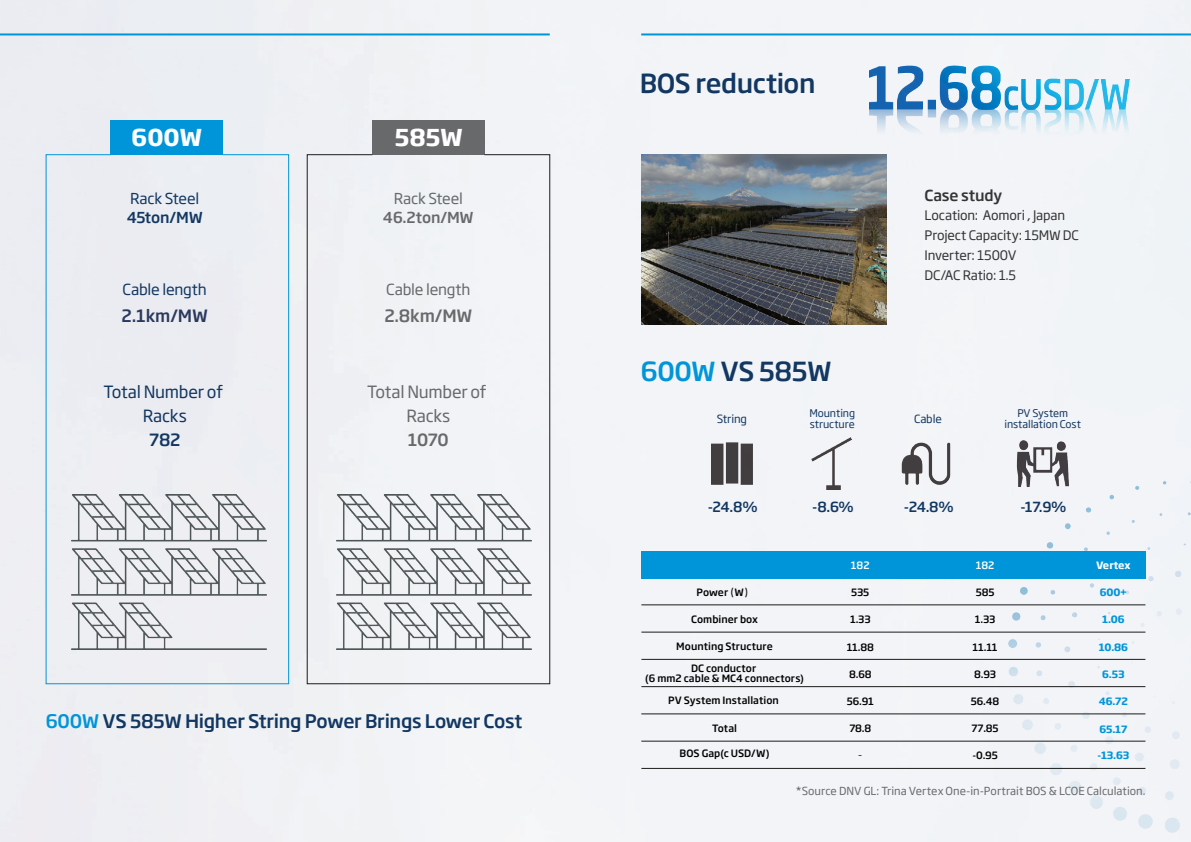
<style>
.page{position:relative;width:1191px;height:842px;background:#f2f4f7}
.page>*{position:absolute;margin:0;border:0;box-sizing:border-box;transform-origin:0 0}
.t1{font:500 26px "Soho Gothic Pro";letter-spacing:-.02em;color:#123761}
.t2{font:700 23px "Soho Gothic Pro";letter-spacing:-.005em;color:#fff}
.t3{font:500 18.5px "Soho Gothic Pro";letter-spacing:-.02em;color:#123761}
.t4{font:500 16.8px "Soho Gothic Pro";color:#2a395e}
.t5{font:500 16.8px "Soho Gothic Pro";color:#67696b}
.t6{font:16.7px/24px "Soho Gothic Pro";letter-spacing:-.015em;color:#123761;text-align:center}
.t7{font:16.7px/24px "Soho Gothic Pro";letter-spacing:-.015em;color:#67696b;text-align:center}
.t8{font:500 16.7px "Soho Gothic Pro";color:#67696b}
.t9{font:500 16.7px "Soho Gothic Pro";color:#123761}
.t10{font:15.1px "Soho Gothic Pro";letter-spacing:-.015em;color:#123761}
.t11{font:15.1px "Soho Gothic Pro";letter-spacing:-.015em;color:#67696b}
.t12{font:500 15px "Soho Gothic Pro";letter-spacing:-.005em;color:#343434}
.t13{font:500 14.9px "Soho Gothic Pro";letter-spacing:-.01em;color:#67696b}
.t14{font:14.9px "Soho Gothic Pro";letter-spacing:-.015em;color:#123761}
.t15{font:14.9px "Soho Gothic Pro";letter-spacing:-.015em;color:#67696b}
.t16{font:500 14.9px "Soho Gothic Pro";letter-spacing:-.02em;color:#123761}
.t17{font:500 13.8px "Soho Gothic Pro";color:#123761}
.t18{font:13px/20px "Soho Gothic Pro";letter-spacing:-.01em;color:#343434}
.t19{font:300 12px "Soho Gothic Pro";color:#030303}
.t20{font:11.2px "Soho Gothic Pro";letter-spacing:-.01em;color:#123761}
.t21{font:11px "Soho Gothic Pro";color:#67696b}
.t22{font:10.5px/11.7px "Soho Gothic Pro";letter-spacing:-.005em;color:#123761}
.t23{font:500 10px/21.9px "Soho Gothic Pro";letter-spacing:.005em;color:#030303;text-align:center}
.t24{font:700 10px "Soho Gothic Pro";letter-spacing:-.02em;color:#0095d9}
.t25{font:500 10px "Soho Gothic Pro";letter-spacing:-.01em;color:#fff}
.t26{font:700 10px "Soho Gothic Pro";letter-spacing:-.01em;color:#fff}
.s1{color:#0095d9}
.s2{font-family:"HY Qi Hei X1 FEW";font-weight:400}
</style>
<div class="page">
<div style="left:1008px;top:480px;width:183px;height:352px;background:#f2f4f7"></div>
<hr style="left:641px;top:33px;width:550px;height:2px;background:#0095d9">
<hr style="left:0;top:33px;width:550px;height:2px;background:#0095d9">
<img style="left:641px;top:154px;width:245px;height:171px">
<img style="left:712px;top:438px;width:357px;height:51px">
<div style="left:641px;top:552px;width:504px;height:27px;background:#0095d9"></div>
<hr style="left:641px;top:605px;width:504px;height:1px;background:#1b1b1a">
<hr style="left:641px;top:632px;width:504px;height:1px;background:#1b1b1a">
<hr style="left:641px;top:659px;width:504px;height:1px;background:#1b1b1a">
<hr style="left:641px;top:686px;width:504px;height:1px;background:#1b1b1a">
<hr style="left:641px;top:714px;width:504px;height:1px;background:#1b1b1a">
<hr style="left:641px;top:741px;width:504px;height:1px;background:#1b1b1a">
<hr style="left:641px;top:768px;width:504px;height:1px;background:#1b1b1a">
<div style="left:46px;top:154px;width:243px;height:530px;background:#ebeef3"></div>
<div style="left:111px;top:120px;width:112px;height:35px;background:#0095d9"></div>
<div style="left:372px;top:120px;width:112px;height:35px;background:#67696b"></div>
<div style="left:307px;top:154px;width:243px;height:530px;background:#f1f3f6"></div>
<img style="left:72px;top:495px;width:194px;height:155px">
<img style="left:337px;top:495px;width:194px;height:155px">
<img style="left:870px;top:65px;width:259px;height:70px">
<h2 class="t2" style="left:132px;top:120px;width:72px">600W</h2>
<h2 class="t2" style="left:395px;top:119px;width:70px">585W</h2>
<h3 class="t14" style="left:130px;top:187px;width:70px">Rack Steel</h3>
<h3 class="t16" style="left:127px;top:206px;width:78px">45ton/MW</h3>
<h3 class="t15" style="left:394px;top:187px;width:70px">Rack Steel</h3>
<h3 class="t13" style="left:383px;top:206px;width:92px">46.2ton/MW</h3>
<h3 class="t10" style="left:123px;top:278px;width:86px">Cable length</h3>
<h3 class="t4" style="left:122px;top:302px;width:88px">2.1km/MW</h3>
<h3 class="t11" style="left:386px;top:278px;width:86px">Cable length</h3>
<h3 class="t5" style="left:384px;top:302px;width:89px">2.8km/MW</h3>
<h3 class="t6" style="left:103px;top:378px;width:121px">Total Number of<br>Racks</h3>
<h3 class="t9" style="left:149px;top:426px;width:33px">782</h3>
<h3 class="t7" style="left:367px;top:378px;width:121px">Total Number of<br>Racks</h3>
<h3 class="t8" style="left:408px;top:426px;width:42px">1070</h3>
<h3 class="t3" style="left:46px;top:706px;width:478px"><span class="s1">600W</span> VS 585W Higher String Power Brings Lower Cost</h3>
<h1 class="t1" style="left:639px;top:63px;width:177px">BOS reduction</h1>
<h3 class="t12" style="left:924px;top:183px;width:79px">Case study</h3>
<h3 class="t18" style="left:924px;top:205px;width:156px">Location: Aomori , Japan<br>Project Capacity: 15MW DC<br>Inverter: 1500V<br>DC/AC Ratio: 1.5</h3>
<h1 class="t1" style="left:640px;top:351px;width:192px"><span class="s1">600W</span> VS 585W</h1>
<p class="t20" style="left:716px;top:410px;width:32px">String</p>
<p class="t22" style="left:809px;top:406px;width:47px">Mounting structure</p>
<p class="t20" style="left:914px;top:410px;width:29px">Cable</p>
<p class="t22" style="left:1004px;top:406px;width:78px;text-align:center">PV System installation Cost</p>
<h3 class="t17" style="left:707px;top:496px;width:51px">-24.8%</h3>
<h3 class="t17" style="left:812px;top:496px;width:43px">-8.6%</h3>
<h3 class="t17" style="left:904px;top:496px;width:51px">-24.8%</h3>
<h3 class="t17" style="left:1020px;top:496px;width:47px">-17.9%</h3>
<p class="t25" style="left:851px;top:557px;width:20px">182</p>
<p class="t25" style="left:975px;top:557px;width:20px">182</p>
<p class="t26" style="left:1096px;top:557px;width:36px">Vertex</p>
<p class="t23" style="left:696px;top:580px;width:58px">Power<span class="s2">倗</span>W<span class="s2">倛</span></p>
<p class="t23" style="left:691px;top:607px;width:69px">Combiner box</p>
<p class="t23" style="left:676px;top:634px;width:98px">Mounting Structure<br>DC conductor</p>
<p class="t23" style="left:645px;top:666px;width:160px">(6 mm2 cable &amp; MC4 connectors)<br>PV System Installation</p>
<p class="t23" style="left:712px;top:716px;width:26px">Total</p>
<p class="t23" style="left:679px;top:742px;width:91px">BOS Gap(c USD/W)</p>
<p class="t21" style="left:796px;top:783px;width:351px">*Source DNV GL: Trina Vertex One-in-Portrait BOS &amp; LCOE Calculation.</p>
<p class="t23" style="left:975px;top:581px;width:20px">585</p>
<p class="t23" style="left:975px;top:608px;width:22px">1.33</p>
<p class="t23" style="left:972px;top:635px;width:27px">11.11</p>
<p class="t23" style="left:974px;top:663px;width:23px">8.93</p>
<p class="t23" style="left:971px;top:690px;width:30px">56.48</p>
<p class="t23" style="left:971px;top:717px;width:29px">77.85</p>
<p class="t23" style="left:972px;top:744px;width:27px">-0.95</p>
<p class="t24" style="left:1099px;top:584px;width:29px">600+</p>
<p class="t23" style="left:851px;top:581px;width:20px">535</p>
<p class="t24" style="left:1102px;top:612px;width:24px">1.06</p>
<p class="t24" style="left:1098px;top:639px;width:31px">10.86</p>
<p class="t24" style="left:1102px;top:666px;width:24px">6.53</p>
<p class="t24" style="left:1098px;top:693px;width:31px">46.72</p>
<p class="t24" style="left:1099px;top:721px;width:29px">65.17</p>
<p class="t24" style="left:1097px;top:748px;width:33px">-13.63</p>
<p class="t23" style="left:850px;top:608px;width:22px">1.33</p>
<p class="t23" style="left:846px;top:635px;width:29px">11.88</p>
<p class="t23" style="left:849px;top:663px;width:24px">8.68</p>
<p class="t23" style="left:846px;top:690px;width:29px">56.91</p>
<p class="t23" style="left:849px;top:717px;width:23px">78.8</p>
<p class="t19" style="left:858px;top:745px;width:6px">-</p>
</div>
